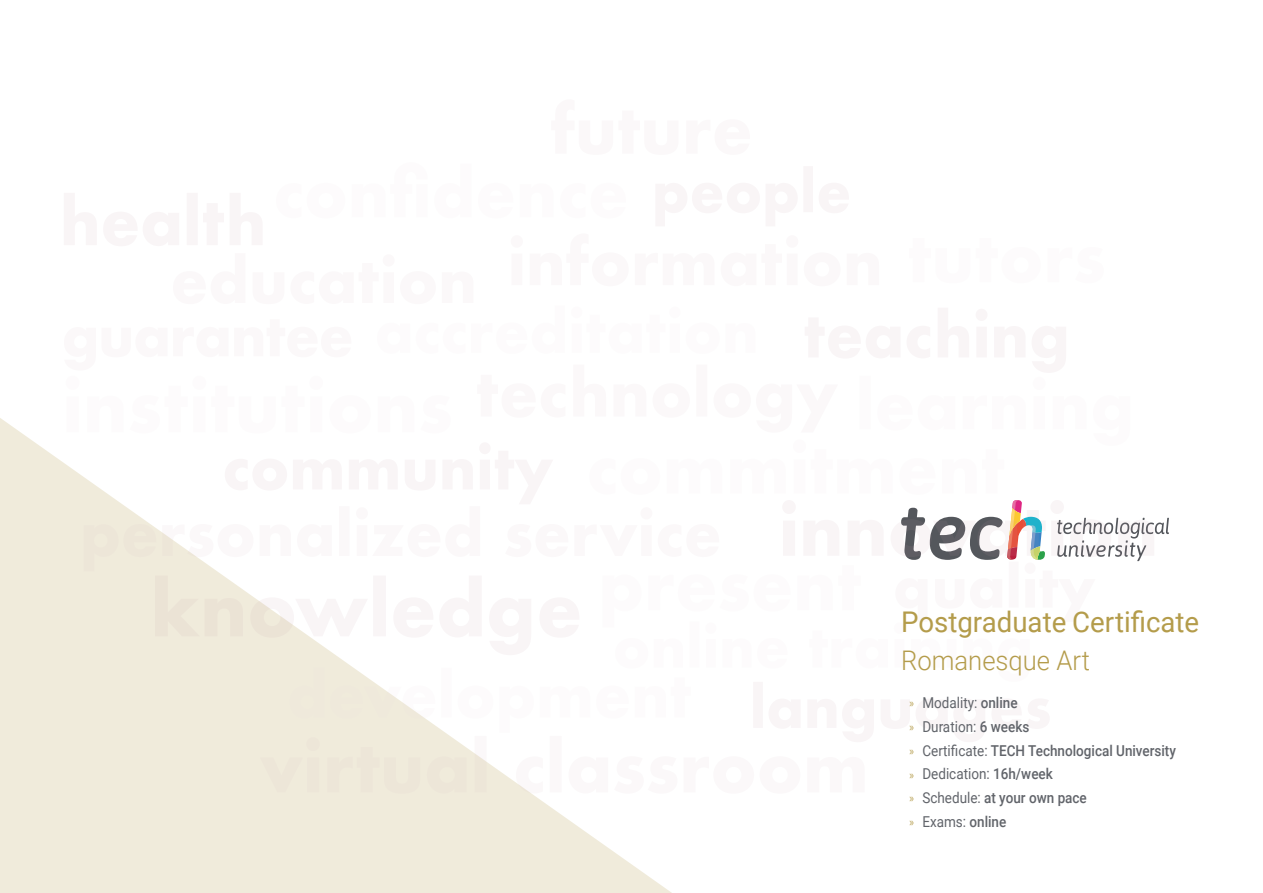
<style>
.page{position:relative;width:1263px;height:893px;background:#fff}
.page>*{position:absolute;margin:0;border:0;box-sizing:border-box;transform-origin:0 0}
.t1{font:28.5px "Roboto";color:#b49c4b}
.t2{font:300 27px "Roboto";color:#b49c4b;scale:.95 1}
.t3{font:500 15px/23.7px "Roboto";color:#61646a;scale:.9 1}
.s1{font-family:"Myriad Pro";font-weight:400;font-size:12px;color:#b49c4b}
.s2{font-weight:400}
</style>
<div class="page">
<svg style="left:0;top:418px;width:672px;height:475px;background:#f1ecde"></svg>
<svg style="left:64px;top:418px;width:1105px;height:376px"></svg>
<h1 class="t1" style="left:901px;top:602px;width:300px">Postgraduate Certificate</h1>
<h2 class="t2" style="left:901px;top:641px;width:200px">Romanesque Art</h2>
<p class="t3" style="left:910px;top:690px;width:297px"><span class="s1">»</span> <span class="s2">Modality:</span> online<br><span class="s1">»</span> <span class="s2">Duration:</span> 6 weeks<br><span class="s1">»</span> <span class="s2">Certificate:</span> TECH Technological University <span class="s1">»</span> <span class="s2">Dedication:</span> 16h/week<br><span class="s1">»</span> <span class="s2">Schedule:</span> at your own pace<br><span class="s1">»</span> <span class="s2">Exams:</span> online</p>
</div>
